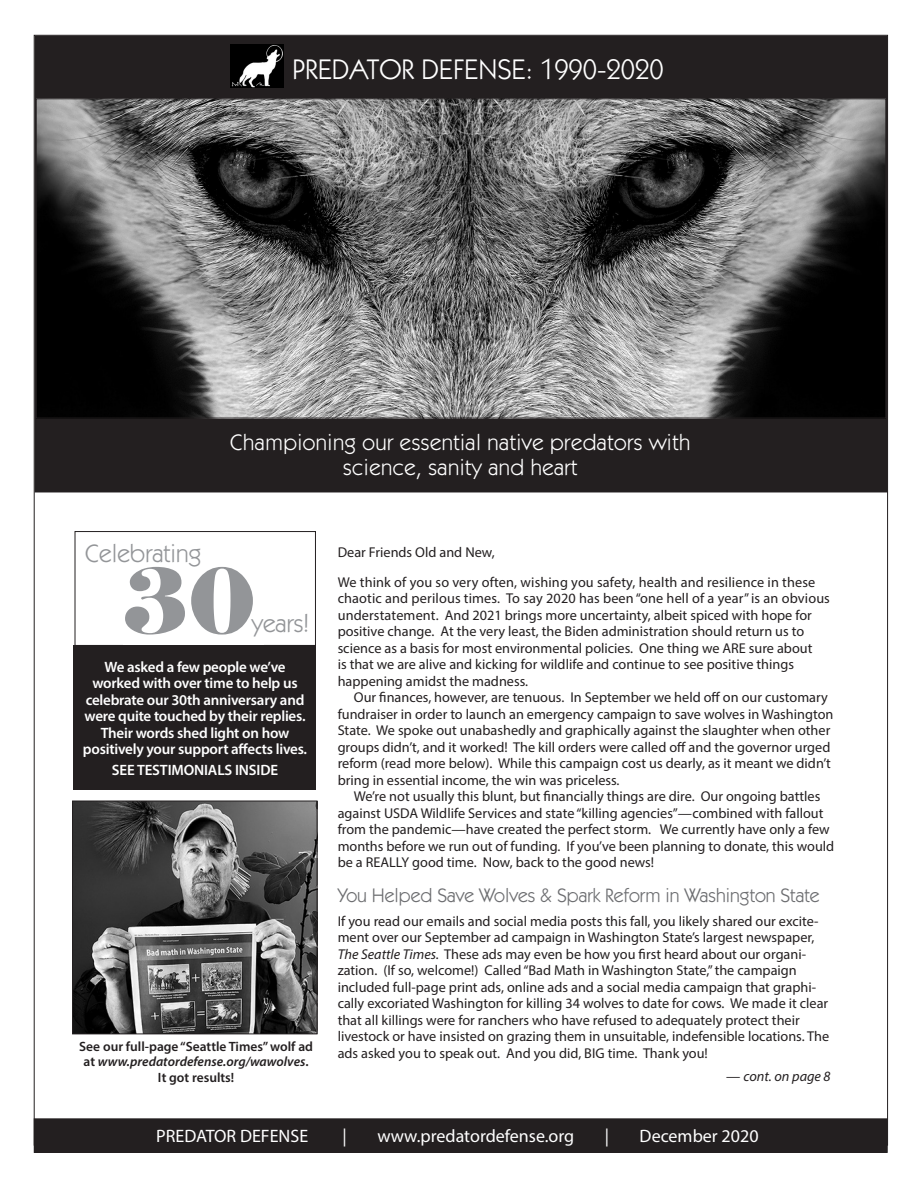
<style>
.page{position:relative;width:918px;height:1188px;background:#fff}
.page>*{position:absolute;margin:0;border:0;box-sizing:border-box;transform-origin:0 0}
.Head_1{font:90px "Elephant";color:#939598}
.Head_13pt{font:28.5px "ITC Kabel Std";color:#fff}
.Head_1-2{font:25.2px "ITC Kabel Std";color:#939598}
.Head_13pt-2{font:22.5px/25.5px "ITC Kabel Std";letter-spacing:.02em;color:#fff;text-align:center}
.Head_13pt-3{font:19.5px "ITC Kabel Std";color:#6c6d70}
.Timeline_Text{font:18px "Myriad Pro";color:#fff}
.jumps___captions{font:600 15px/16.5px "Myriad Pro";letter-spacing:-.015em;color:#fff;text-align:center}
.Body_text_-_no_inden{font:14.25px/16.5px "Myriad Pro";color:#231f20}
.Body_text_-_indent{font:14.25px/16.5px "Myriad Pro";color:#231f20}
.Body_Text{font:14.25px "Myriad Pro";color:#231f20}
.Body_Text-2{font:italic 14.25px "Myriad Pro";color:#231f20}
.jumps___captions-2{font:600 13.5px/15.8px "Myriad Pro";color:#231f20;text-align:center}
.s1{font-style:italic}
.s2{font-style:normal}
</style>
<div class="page">
<div style="left:34px;top:1119px;width:853px;height:33px;background:#231f20"></div>
<div style="left:34px;top:1118px;width:854px;height:35px;border:2px solid #231f20"></div>
<div style="left:35px;top:36px;width:852px;height:456px;background:#231f20"></div>
<img style="left:38px;top:101px;width:846px;height:315px">
<img style="left:230px;top:44px;width:53px;height:43px">
<div style="left:75px;top:531px;width:241px;height:115px;border:1px solid #231f20"></div>
<div style="left:123px;top:547px;width:141px;height:102px;background:#fff"></div>
<div style="left:73px;top:646px;width:243px;height:144px;background:#231f20"></div>
<img style="left:74px;top:803px;width:241px;height:229px">
<div style="left:72px;top:801px;width:245px;height:233px;border:1px solid #231f20"></div>
<p class="Head_13pt" style="left:292px;top:52px;width:373px">PREDATOR DEFENSE: 1990-2020</p>
<p class="Head_13pt-2" style="left:230px;top:430px;width:462px">Championing our essential native predators with science, sanity and heart</p>
<p class="Head_1-2" style="left:85px;top:538px;width:118px">Celebrating</p>
<p class="Head_1" style="left:123px;top:545px;width:134px">30</p>
<p class="Head_1-2" style="left:252px;top:609px;width:59px">years!</p>
<p class="jumps___captions" style="left:83px;top:658px;width:226px">We asked a few people we’ve worked with over time to help us celebrate our 30th anniversary and were quite touched by their replies.<br>Their words shed light on how positively your support affects lives.</p>
<p class="jumps___captions" style="left:112px;top:762px;width:168px">SEE TESTIMONIALS INSIDE</p>
<p class="jumps___captions-2" style="left:79px;top:1038px;width:235px">See our full-page “Seattle Times” wolf ad at <span class="s1">www.predatordefense.org/wawolves</span>.<br>It got results!</p>
<p class="Body_Text" style="left:338px;top:543px;width:159px">Dear Friends Old and New,</p>
<p class="Body_text_-_no_inden" style="left:338px;top:574px;width:494px">We think of you so very often, wishing you safety, health and resilience in these chaotic and perilous times. To say 2020 has been “one hell of a year” is an obvious understatement. And 2021 brings more uncertainty, albeit spiced with hope for positive change. At the very least, the Biden administration should return us to science as a basis for most environmental policies. One thing we ARE sure about<br>is that we are alive and kicking for wildlife and continue to see positive things happening amidst the madness.</p>
<p class="Body_text_-_indent" style="left:338px;top:689px;width:497px;text-indent:16px">Our finances, however, are tenuous. In September we held off on our customary fundraiser in order to launch an emergency campaign to save wolves in Washington State. We spoke out unabashedly and graphically against the slaughter when other groups didn’t, and it worked! The kill orders were called off and the governor urged reform (read more below). While this campaign cost us dearly, as it meant we didn’t bring in essential income, the win was priceless.</p>
<p class="Body_text_-_indent" style="left:338px;top:788px;width:498px;text-indent:16px">We’re not usually this blunt, but financially things are dire. Our ongoing battles against USDA Wildlife Services and state “killing agencies”—combined with fallout from the pandemic—have created the perfect storm. We currently have only a few months before we run out of funding. If you’ve been planning to donate, this would be a REALLY good time. Now, back to the good news!</p>
<p class="Head_13pt-3" style="left:338px;top:884px;width:483px">You Helped Save Wolves &amp; Spark Reform in Washington State</p>
<p class="Body_text_-_no_inden" style="left:338px;top:912px;width:493px">If you read our emails and social media posts this fall, you likely shared our excite&shy;ment over our September ad campaign in Washington State’s largest newspaper, <span class="s1">The Seattle Times.</span> These ads may even be how you first heard about our organi&shy;zation. (If so, welcome!) Called “Bad Math in Washington State,” the campaign included full-page print ads, online ads and a social media campaign that graphi&shy;cally excoriated Washington for killing 34 wolves to date for cows. We made it clear that all killings were for ranchers who have refused to adequately protect their livestock or have insisted on grazing them in unsuitable, indefensible locations. The ads asked you to speak out. And you did, BIG time. Thank you!</p>
<p class="Body_Text-2" style="left:726px;top:1068px;width:106px"><span class="s2">—</span> cont. on page 8</p>
<p class="Timeline_Text" style="left:156px;top:1125px;width:153px">PREDATOR DEFENSE</p>
<p class="Timeline_Text" style="left:343px;top:1125px;width:6px">|</p>
<p class="Timeline_Text" style="left:377px;top:1125px;width:198px">www.predatordefense.org</p>
<p class="Timeline_Text" style="left:605px;top:1125px;width:6px">|</p>
<p class="Timeline_Text" style="left:640px;top:1125px;width:120px">December 2020</p>
</div>
